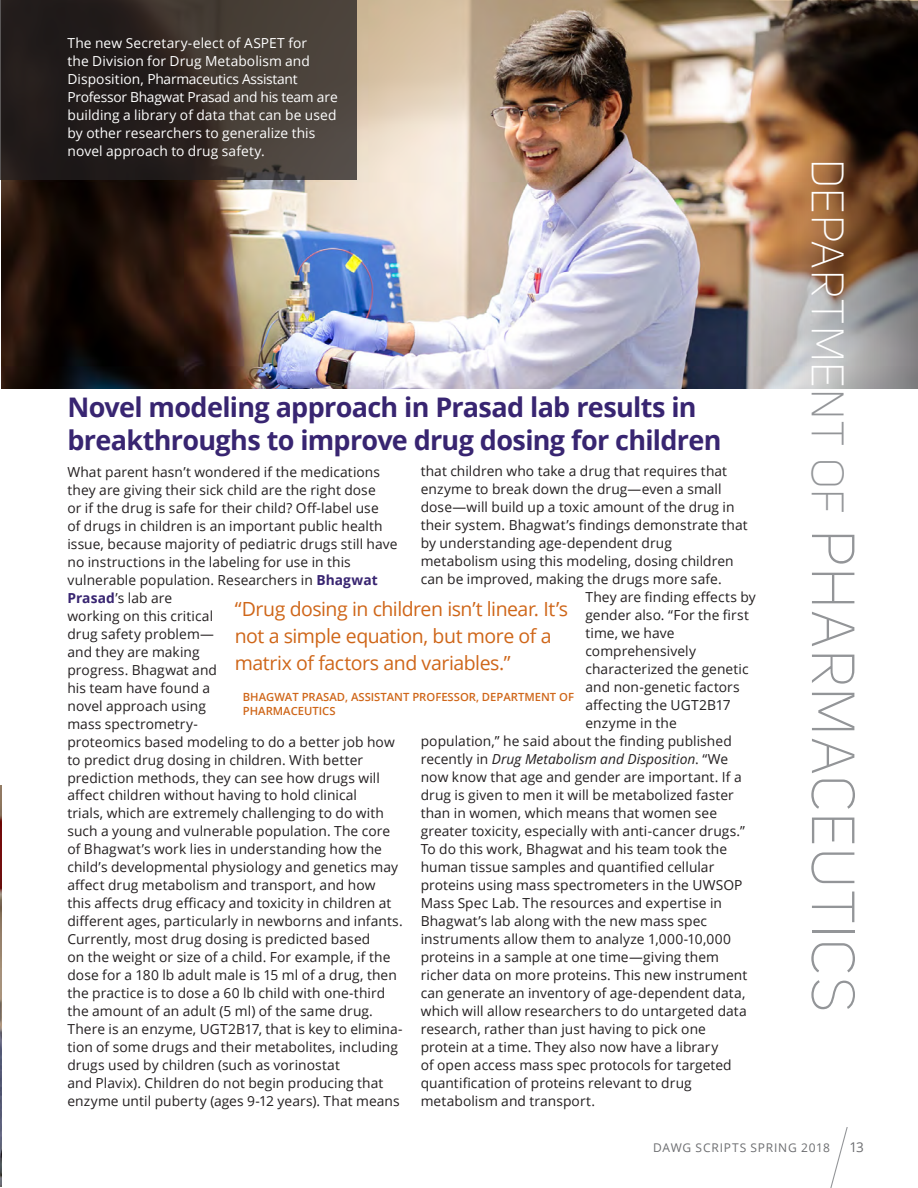
<style>
.page{position:relative;width:918px;height:1188px;background:#fff}
.page>*{position:absolute;margin:0;border:0;box-sizing:border-box;transform-origin:0 0}
.t1{font:300 60px "Uni Sans";letter-spacing:.035em;color:#939598}
.t2{font:700 27px/33px "Open Sans";letter-spacing:-.025em;color:#382571}
.t3{font:19.5px/27px "Open Sans";letter-spacing:-.025em;color:#cf6619}
.t4{font:13.8px/18px "Open Sans";letter-spacing:.005em;color:#231f20}
.t5{font:13.8px/18px "Open Sans";letter-spacing:.005em;color:#fff}
.t6{font:italic 13.8px "Open Sans";letter-spacing:.005em;color:#231f20}
.t7{font:13.5px "Open Sans";color:#6c6d70}
.t8{font:12px "Open Sans";letter-spacing:.065em;color:#6c6d70}
.t9{font:600 11.25px/14.2px "Open Sans";color:#cf6619}
.s1{font-weight:700;color:#382571}
.s2{font-style:normal}
.s3{font-size:45px;color:#fff}
.s4{font-size:45px}
</style>
<div class="page">
<img style="left:0;top:785px;width:2px;height:402px">
<img style="left:1px;top:0;width:917px;height:388px">
<img style="left:713px;top:1px;width:205px;height:387px">
<svg style="left:0;top:0;width:356px;height:179px;background:#342d29"></svg>
<svg style="left:830px;top:1127px;width:18px;height:61px"></svg>
<p class="t5" style="left:67px;top:34px;width:272px">The new Secretary-elect of ASPET for<br>the Division for Drug Metabolism and Disposition, Pharmaceutics Assistant Professor Bhagwat Prasad and his team are building a library of data that can be used by other researchers to generalize this novel approach to drug safety.</p>
<h2 class="t2" style="left:68px;top:390px;width:656px">Novel modeling approach in Prasad lab results in breakthroughs to improve drug dosing for children</h2>
<p class="t4" style="left:67px;top:462px;width:337px">What parent hasn’t wondered if the medications they are giving their sick child are the right dose<br>or if the drug is safe for their child? Off-label use<br>of drugs in children is an important public health issue, because majority of pediatric drugs still have no instructions in the labeling for use in this vulnerable population. Researchers in <span class="s1">Bhagwat Prasad</span>’s lab are<br>working on this critical<br>drug safety problem—<br>and they are making<br>progress. Bhagwat and<br>his team have found a<br>novel approach using<br>mass spectrometry-<br>proteomics based modeling to do a better job how to predict drug dosing in children. With better prediction methods, they can see how drugs will affect children without having to hold clinical<br>trials, which are extremely challenging to do with such a young and vulnerable population. The core of Bhagwat’s work lies in understanding how the child’s developmental physiology and genetics may affect drug metabolism and transport, and how<br>this affects drug efficacy and toxicity in children at different ages, particularly in newborns and infants.<br>Currently, most drug dosing is predicted based<br>on the weight or size of a child. For example, if the dose for a 180 lb adult male is 15 ml of a drug, then the practice is to dose a 60 lb child with one-third the amount of an adult (5 ml) of the same drug.<br>There is an enzyme, UGT2B17, that is key to elimina&shy;tion of some drugs and their metabolites, including drugs used by children (such as vorinostat<br>and Plavix). Children do not begin producing that enzyme until puberty (ages 9-12 years). That means</p>
<p class="t4" style="left:421px;top:462px;width:308px">that children who take a drug that requires that</p>
<p class="t4" style="left:421px;top:480px;width:302px">enzyme to break down the drug—even a small</p>
<p class="t4" style="left:421px;top:498px;width:315px">dose—will build up a toxic amount of the drug in</p>
<p class="t4" style="left:421px;top:516px;width:329px">their system. Bhagwat’s findings demonstrate that</p>
<p class="t4" style="left:421px;top:534px;width:253px">by understanding age-dependent drug</p>
<p class="t4" style="left:421px;top:552px;width:314px">metabolism using this modeling, dosing children</p>
<p class="t4" style="left:421px;top:570px;width:302px">can be improved, making the drugs more safe.</p>
<p class="t4" style="left:585px;top:588px;width:172px">They are finding effects by</p>
<p class="t4" style="left:585px;top:606px;width:165px">gender also. “For the first</p>
<p class="t4" style="left:585px;top:624px;width:90px">time, we have</p>
<p class="t4" style="left:585px;top:642px;width:112px">comprehensively</p>
<p class="t4" style="left:585px;top:660px;width:165px">characterized the genetic</p>
<p class="t4" style="left:585px;top:678px;width:156px">and non-genetic factors</p>
<p class="t4" style="left:585px;top:696px;width:147px">affecting the UGT2B17</p>
<p class="t4" style="left:585px;top:714px;width:93px">enzyme in the</p>
<p class="t4" style="left:421px;top:732px;width:313px">population,” he said about the finding published</p>
<p class="t6" style="left:421px;top:750px;width:309px"><span class="s2">recently in</span> Drug Metabolism and Disposition<span class="s2">. “We</span></p>
<p class="t4" style="left:421px;top:768px;width:322px">now know that age and gender are important. If a</p>
<p class="t4" style="left:421px;top:786px;width:315px">drug is given to men it will be metabolized faster</p>
<p class="t4" style="left:421px;top:804px;width:298px">than in women, which means that women see</p>
<p class="t4" style="left:421px;top:822px;width:326px">greater toxicity, especially with anti-cancer drugs.”</p>
<p class="t4" style="left:421px;top:840px;width:308px">To do this work, Bhagwat and his team took the</p>
<p class="t4" style="left:421px;top:858px;width:295px">human tissue samples and quantified cellular</p>
<p class="t4" style="left:421px;top:876px;width:323px">proteins using mass spectrometers in the UWSOP</p>
<p class="t4" style="left:421px;top:894px;width:303px">Mass Spec Lab. The resources and expertise in</p>
<p class="t4" style="left:421px;top:912px;width:288px">Bhagwat’s lab along with the new mass spec</p>
<p class="t4" style="left:421px;top:930px;width:312px">instruments allow them to analyze 1,000-10,000</p>
<p class="t4" style="left:421px;top:948px;width:300px">proteins in a sample at one time—giving them</p>
<p class="t4" style="left:421px;top:966px;width:328px">richer data on more proteins. This new instrument</p>
<p class="t4" style="left:421px;top:984px;width:326px">can generate an inventory of age-dependent data,</p>
<p class="t4" style="left:421px;top:1002px;width:328px">which will allow researchers to do untargeted data</p>
<p class="t4" style="left:421px;top:1020px;width:287px">research, rather than just having to pick one</p>
<p class="t4" style="left:421px;top:1038px;width:299px">protein at a time. They also now have a library</p>
<p class="t4" style="left:421px;top:1056px;width:313px">of open access mass spec protocols for targeted</p>
<p class="t4" style="left:421px;top:1074px;width:273px">quantification of proteins relevant to drug</p>
<p class="t4" style="left:421px;top:1092px;width:176px">metabolism and transport.</p>
<h3 class="t3" style="left:235px;top:595px;width:335px">“Drug dosing in children isn’t linear. It’s not a simple equation, but more of a matrix of factors and variables.”</h3>
<p class="t9" style="left:243px;top:689px;width:333px">BHAGWAT PRASAD, ASSISTANT PROFESSOR, DEPARTMENT OF<br>PHARMACEUTICS</p>
<h1 class="t1" style="left:867px;top:159px;width:855px;rotate:90deg"><span class="s3">DEPARTME</span><span class="s4">NT OF</span> PHARMACEUTICS</h1>
<p class="t8" style="left:653px;top:1139px;width:178px">DAWG SCRIPTS SPRING 2018</p>
<p class="t7" style="left:849px;top:1138px;width:16px">13</p>
</div>
